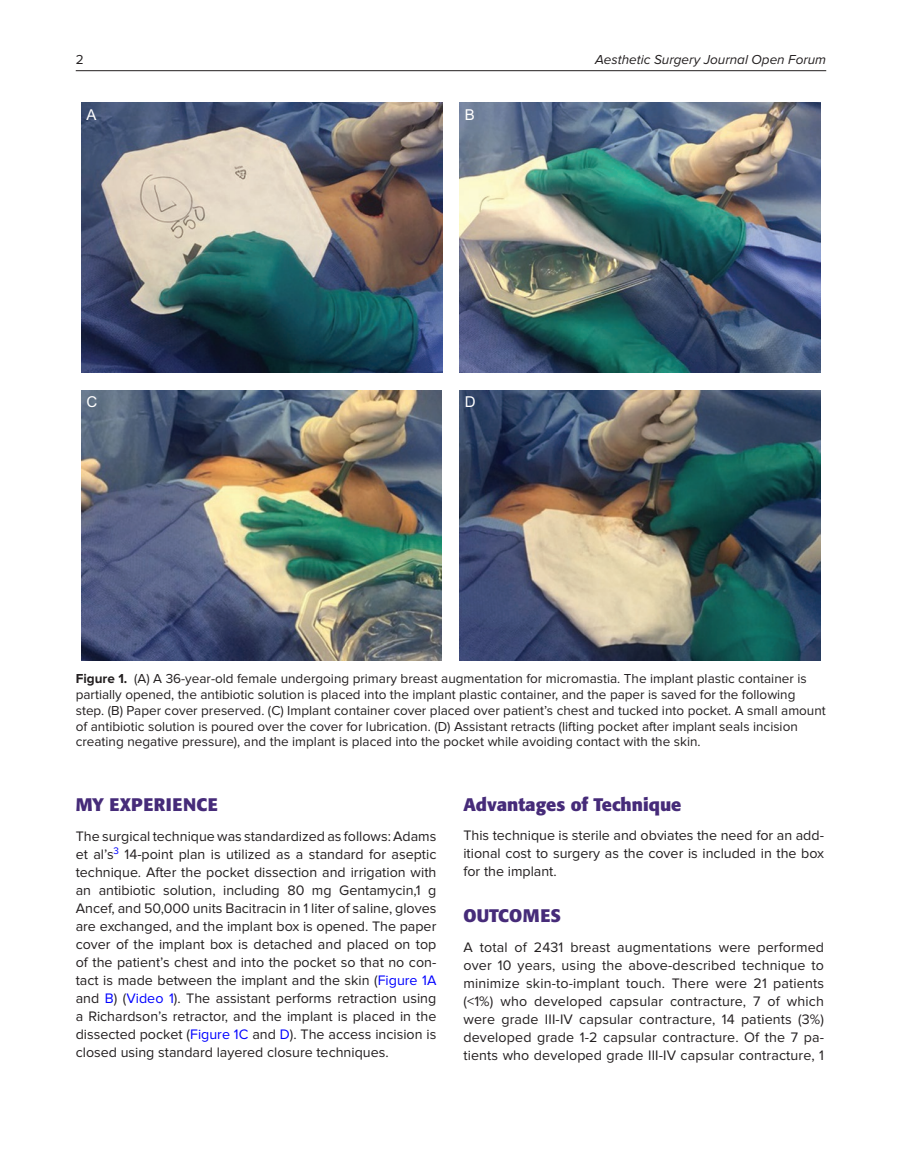
<style>
.page{position:relative;width:902px;height:1174px;background:#fff}
.page>*{position:absolute;margin:0;border:0;box-sizing:border-box;transform-origin:0 0}
.t1{font:700 18px "Formata";color:#462b79}
.t2{font:700 18px "Formata";letter-spacing:.02em;color:#462b79}
.t3{font:15px "Arial MT Std";color:#fff}
.t4{font:14.25px/18px "Proxima Nova";color:#231f20;text-align:justify}
.t5{font:13.5px/15.8px "Proxima Nova";color:#231f20}
.t6{font:italic 13.5px "Proxima Nova";color:#231f20}
.s1{font-weight:700}
.s2{color:#00f}
</style>
<div class="page">
<hr style="left:76px;top:70px;width:750px;height:1px;background:#231f20">
<img style="left:82px;top:102px;width:360px;height:270px">
<img style="left:460px;top:102px;width:360px;height:270px">
<img style="left:82px;top:390px;width:360px;height:271px">
<img style="left:460px;top:390px;width:360px;height:271px">
<p class="t5" style="left:76px;top:52px;width:9px">2</p>
<p class="t6" style="left:595px;top:54px;width:233px">Aesthetic Surgery Journal Open Forum</p>
<p class="t3" style="left:87px;top:106px;width:12px">A</p>
<p class="t3" style="left:465px;top:106px;width:12px">B</p>
<p class="t3" style="left:87px;top:393px;width:12px">C</p>
<p class="t3" style="left:465px;top:393px;width:12px">D</p>
<p class="t5" style="left:76px;top:671px;width:751px"><span class="s1">Figure 1.</span> (A) A 36-year-old female undergoing primary breast augmentation for micromastia. The implant plastic container is partially opened, the antibiotic solution is placed into the implant plastic container, and the paper is saved for the following step. (B) Paper cover preserved. (C) Implant container cover placed over patient’s chest and tucked into pocket. A small amount of antibiotic solution is poured over the cover for lubrication. (D) Assistant retracts (lifting pocket after implant seals incision creating negative pressure), and the implant is placed into the pocket while avoiding contact with the skin.</p>
<p class="t2" style="left:76px;top:793px;width:144px">MY EXPERIENCE</p>
<p class="t4" style="left:76px;top:828px;width:362px">The surgical technique was standardized as follows: Adams et al’s<sup>3</sup> 14-point plan is utilized as a standard for aseptic technique. After the pocket dissection and irrigation with an antibiotic solution, including 80 mg Gentamycin,1 g Ancef, and 50,000 units Bacitracin in 1 liter of saline, gloves are exchanged, and the implant box is opened. The paper cover of the implant box is detached and placed on top of the patient’s chest and into the pocket so that no con&shy;tact is made between the implant and the skin (<span class="s2">Figure 1A </span>and <span class="s2">B</span>) (<span class="s2">Video 1</span>). The assistant performs retraction using a Richardson’s retractor, and the implant is placed in the dissected pocket (<span class="s2">Figure 1C</span> and <span class="s2">D</span>). The access incision is closed using standard layered closure techniques.</p>
<p class="t1" style="left:463px;top:793px;width:219px">Advantages of Technique</p>
<p class="t4" style="left:463px;top:826px;width:362px">This technique is sterile and obviates the need for an add&shy;itional cost to surgery as the cover is included in the box for the implant.</p>
<p class="t1" style="left:463px;top:904px;width:99px">OUTCOMES</p>
<p class="t4" style="left:463px;top:939px;width:362px">A total of 2431 breast augmentations were performed over 10 years, using the above-described technique to minimize skin-to-implant touch. There were 21 patients (&lt;1%) who developed capsular contracture, 7 of which were grade III-IV capsular contracture, 14 patients (3%) developed grade 1-2 capsular contracture. Of the 7 pa&shy;tients who developed grade III-IV capsular contracture, 1</p>
</div>
